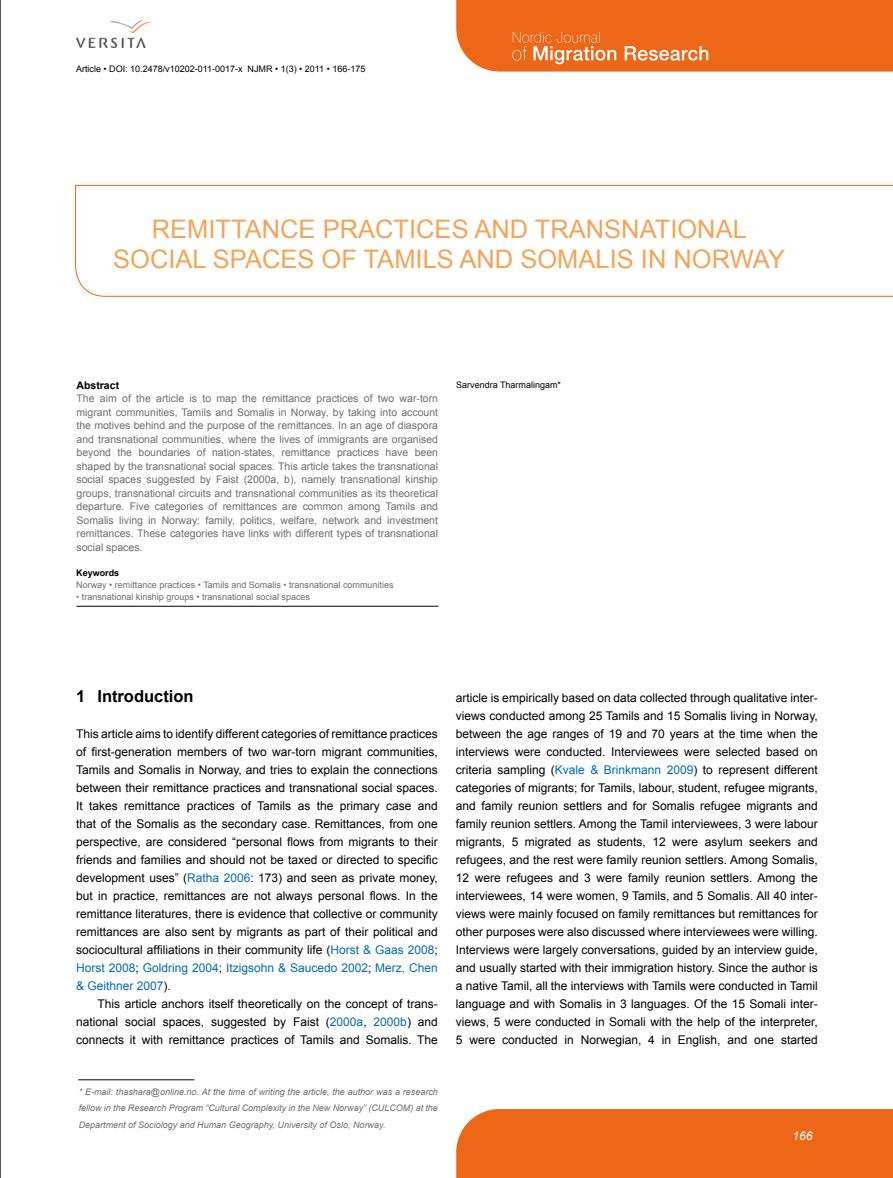
<style>
.page{position:relative;width:893px;height:1178px;background:#fff}
.page>*{position:absolute;margin:0;border:0;box-sizing:border-box;transform-origin:0 0}
.t1{font:25.5px "Arial";color:#f3a458}
.t2{font:700 16.5px "Arial";color:#000}
.t3{font:12px/18px "Arial";color:#000;text-align:justify}
.t4{font:italic 12px "Arial";color:#fff}
.t5{font:10.5px/13.5px "Arial";color:#706f6f;text-align:justify}
.t6{font:700 10.5px "Arial";color:#000}
.t7{font:italic 9px/16.2px "Arial";color:#706f6f;text-align:justify}
.t8{font:9px "Arial";color:#706f6f}
.t9{font:9px "Arial";color:#000}
.t10{font:700 9px "Arial";color:#000}
.s1{color:#006bb6}
</style>
<div class="page">
<hr style="left:0;top:0;width:1px;height:1178px;background:#000">
<hr style="left:78px;top:1079px;width:116px;height:1px;background:#000">
<svg style="left:75px;top:185px;width:818px;height:112px"></svg>
<div style="left:456px;top:1109px;width:437px;height:69px;background:#ec6718"></div>
<svg style="left:456px;top:0;width:437px;height:72px;background:#ec6f24"></svg>
<hr style="left:77px;top:606px;width:361px;height:1px;background:#000">
<img style="left:77px;top:20px;width:73px;height:27px">
<p class="t9" style="left:76px;top:63px;width:291px">Article • DOI: 10.2478/v10202-011-0017-x NJMR • 1(3) • 2011 • 166-175</p>
<h1 class="t1" style="left:152px;top:212px;width:597px">REMITTANCE PRACTICES AND TRANSNATIONAL</h1>
<h1 class="t1" style="left:113px;top:243px;width:33px">Social</h1>
<h1 class="t1" style="left:213px;top:243px;width:18px">spaces</h1>
<h1 class="t1" style="left:322px;top:243px;width:72px">of Tamils</h1>
<h1 class="t1" style="left:460px;top:243px;width:19px">and</h1>
<h1 class="t1" style="left:520px;top:243px;width:34px">Somalis</h1>
<h1 class="t1" style="left:641px;top:243px;width:146px">in Norway</h1>
<p class="t6" style="left:77px;top:378px;width:44px">Abstract</p>
<p class="t5" style="left:77px;top:392px;width:363px">The aim of the article is to map the remittance practices of two war-torn migrant communities, Tamils and Somalis in Norway, by taking into account the motives behind and the purpose of the remittances. In an age of diaspora and transnational communities, where the lives of immigrants are organised beyond the boundaries of nation-states, remittance practices have been shaped by the transnational social spaces. This article takes the transnational social spaces suggested by Faist (2000a, b), namely transnational kinship groups, transnational circuits and transnational communities as its theoretical departure. Five categories of remittances are common among Tamils and Somalis living in Norway: family, politics, welfare, network and investment remittances. These categories have links with different types of transnational social spaces.</p>
<p class="t10" style="left:76px;top:567px;width:45px">Keywords</p>
<p class="t8" style="left:76px;top:579px;width:319px">Norway • remittance practices • Tamils and Somalis • transnational communities</p>
<p class="t8" style="left:76px;top:591px;width:235px">• transnational kinship groups • transnational social spaces</p>
<p class="t9" style="left:456px;top:379px;width:106px">Sarvendra Tharmalingam*</p>
<h2 class="t2" style="left:76px;top:685px;width:119px">1 Introduction</h2>
<p class="t3" style="left:76px;top:725px;width:363px">This article aims to identify different categories of remittance practices of first-generation members of two war-torn migrant communities, Tamils and Somalis in Norway, and tries to explain the connections between their remittance practices and transnational social spaces.<br>It takes remittance practices of Tamils as the primary case and that of the Somalis as the secondary case. Remittances, from one perspective, are considered “personal flows from migrants to their friends and families and should not be taxed or directed to specific development uses” (<span class="s1">Ratha 2006</span>: 173) and seen as private money, but in practice, remittances are not always personal flows. In the remittance literatures, there is evidence that collective or community remittances are also sent by migrants as part of their political and sociocultural affiliations in their community life (<span class="s1">Horst &amp; Gaas 2008</span>; <span class="s1">Horst 2008</span>; <span class="s1">Goldring 2004</span>; <span class="s1">Itzigsohn &amp; Saucedo 2002</span>; <span class="s1">Merz, Chen &amp; Geithner 2007</span>).</p>
<p class="t3" style="left:76px;top:995px;width:363px;text-indent:21px">This article anchors itself theoretically on the concept of trans&shy;national social spaces, suggested by Faist (<span class="s1">2000a</span>, <span class="s1">2000b</span>) and connects it with remittance practices of Tamils and Somalis. The</p>
<p class="t7" style="left:79px;top:1084px;width:361px">* E-mail: thashara@online.no. At the time of writing the article, the author was a research fellow in the Research Program “Cultural Complexity in the New Norway” (CULCOM) at the Department of Sociology and Human Geography, University of Oslo, Norway.</p>
<p class="t3" style="left:456px;top:689px;width:363px">article is empirically based on data collected through qualitative inter&shy;views conducted among 25 Tamils and 15 Somalis living in Norway, between the age ranges of 19 and 70 years at the time when the interviews were conducted. Interviewees were selected based on criteria sampling (<span class="s1">Kvale &amp; Brinkmann 2009</span>) to represent different categories of migrants; for Tamils, labour, student, refugee migrants, and family reunion settlers and for Somalis refugee migrants and family reunion settlers. Among the Tamil interviewees, 3 were labour migrants, 5 migrated as students, 12 were asylum seekers and refugees, and the rest were family reunion settlers. Among Somalis, 12 were refugees and 3 were family reunion settlers. Among the interviewees, 14 were women, 9 Tamils, and 5 Somalis. All 40 inter&shy;views were mainly focused on family remittances but remittances for other purposes were also discussed where interviewees were willing.<br>Interviews were largely conversations, guided by an interview guide, and usually started with their immigration history. Since the author is a native Tamil, all the interviews with Tamils were conducted in Tamil language and with Somalis in 3 languages. Of the 15 Somali inter&shy;views, 5 were conducted in Somali with the help of the interpreter, 5 were conducted in Norwegian, 4 in English, and one started</p>
<p class="t4" style="left:793px;top:1128px;width:22px">166</p>
</div>
